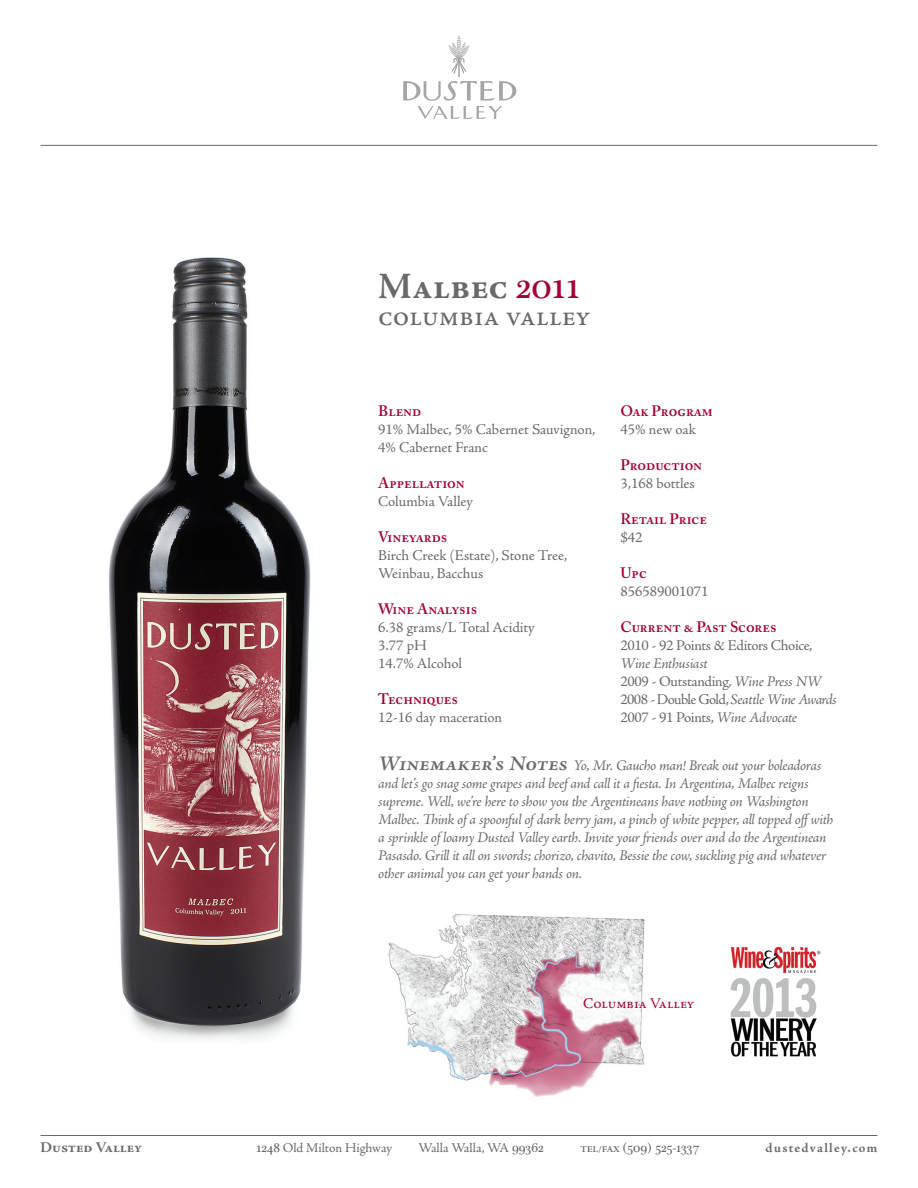
<style>
.page{position:relative;width:918px;height:1188px;background:#fff}
.page>*{position:absolute;margin:0;border:0;box-sizing:border-box;transform-origin:0 0}
.t1{font:700 37.5px "Adobe Jenson Pro";color:#69696c}
.t2{font:30px "Adobe Jenson Pro";color:#69696c}
.t3{font:italic 15px/18px "Adobe Jenson Pro";letter-spacing:-.025em;color:#69696c}
.t4{font:15px/18px "Adobe Jenson Pro";letter-spacing:-.005em;color:#69696c}
.t5{font:600 15px "Adobe Caslon Pro";color:#a40133}
.t6{font:15px "Adobe Jenson Pro";color:#a40133}
.t7{font:700 15px "Adobe Jenson Pro";color:#69696c}
.t8{font:13.5px "Adobe Jenson Pro";letter-spacing:-.01em;color:#69696c}
.t9{font:13.5px "Plantagenet Cherokee";color:#69696c}
.t10{font:700 13.5px "Adobe Jenson Pro";color:#69696c}
.s1{font-family:"Plantagenet Cherokee";font-weight:400;color:#a40133}
.s2{font-style:normal}
.s3{font-weight:600;font-size:21px}
.s4{font-family:"Plantagenet Cherokee"}
.s5{font-family:"Adobe Jenson Pro";font-weight:700;font-size:9px}
</style>
<div class="page">
<svg style="left:403px;top:35px;width:113px;height:84px"></svg>
<hr style="left:40px;top:145px;width:838px;height:1px;background:#69696c">
<hr style="left:40px;top:1135px;width:838px;height:1px;background:#69696c">
<img style="left:730px;top:946px;width:91px;height:111px">
<img style="left:109px;top:257px;width:202px;height:783px">
<img style="left:388px;top:914px;width:257px;height:183px">
<h1 class="t1" style="left:378px;top:265px;width:203px">Malbec <span class="s1">2011</span></h1>
<h2 class="t2" style="left:378px;top:298px;width:214px">columbia valley</h2>
<p class="t5" style="left:620px;top:402px;width:94px">Oak Program</p>
<p class="t4" style="left:620px;top:420px;width:77px">45% new oak</p>
<p class="t5" style="left:620px;top:456px;width:83px">Production</p>
<p class="t4" style="left:620px;top:474px;width:76px">3,168 bottles</p>
<p class="t5" style="left:620px;top:510px;width:88px">Retail Price</p>
<p class="t4" style="left:620px;top:528px;width:24px">$42</p>
<p class="t5" style="left:620px;top:564px;width:28px">Upc</p>
<p class="t4" style="left:620px;top:582px;width:90px">856589001071</p>
<p class="t5" style="left:620px;top:618px;width:158px">Current &amp; Past Scores</p>
<p class="t4" style="left:620px;top:636px;width:193px">2010 - 92 Points &amp; Editors Choice,</p>
<p class="t3" style="left:620px;top:655px;width:218px">Wine Enthusiast<br><span class="s2">2009 - Outstanding,</span> Wine Press NW<br><span class="s2">2008 - Double Gold,</span> Seattle Wine Awards<br><span class="s2">2007 - 91 Points,</span> Wine Advocate</p>
<p class="t3" style="left:378px;top:757px;width:457px"><span class="s3">Winemaker’s Notes</span> Yo, Mr. Gaucho man! Break out your boleadoras and let’s go snag some grapes and beef and call it a fiesta. In Argentina, Malbec reigns supreme. Well, we’re here to show you the Argentineans have nothing on Washington Malbec. Think of a spoonful of dark berry jam, a pinch of white pepper, all topped offwith a sprinkle of loamy Dusted Valley earth. Invite your friends over and do the Argentinean Pasasdo. Grill it all on swords; chorizo, chavito, Bessie the cow, suckling pig and whatever other animal you can get your hands on.</p>
<p class="t5" style="left:378px;top:402px;width:45px">Blend</p>
<p class="t4" style="left:378px;top:420px;width:219px">91% Malbec, 5% Cabernet Sauvignon,<br>4% Cabernet Franc</p>
<p class="t5" style="left:378px;top:474px;width:88px">Appellation</p>
<p class="t4" style="left:378px;top:492px;width:96px">Columbia Valley</p>
<p class="t5" style="left:378px;top:528px;width:71px">Vineyards</p>
<p class="t4" style="left:378px;top:546px;width:191px">Birch Creek (Estate), Stone Tree,<br>Weinbau, Bacchus</p>
<p class="t5" style="left:378px;top:600px;width:101px">Wine Analysis</p>
<p class="t4" style="left:378px;top:618px;width:158px">6.38 grams/L Total Acidity<br>3.77 pH<br>14.7% Alcohol</p>
<p class="t5" style="left:378px;top:690px;width:81px">Techniques</p>
<p class="t4" style="left:378px;top:708px;width:125px">12-16 day maceration</p>
<p class="t6" style="left:583px;top:994px;width:113px">Columbia Valley</p>
<p class="t7" style="left:40px;top:1138px;width:103px">Dusted Valley</p>
<p class="t8" style="left:257px;top:1140px;width:137px"><span class="s4">1248</span> Old Milton Highway</p>
<p class="t8" style="left:419px;top:1140px;width:127px">Walla Walla, WA <span class="s4">99362</span></p>
<p class="t9" style="left:580px;top:1139px;width:120px"><span class="s5">Tel/Fax</span> (509) 525-1337</p>
<p class="t10" style="left:766px;top:1140px;width:113px">dustedvalley.com</p>
</div>
